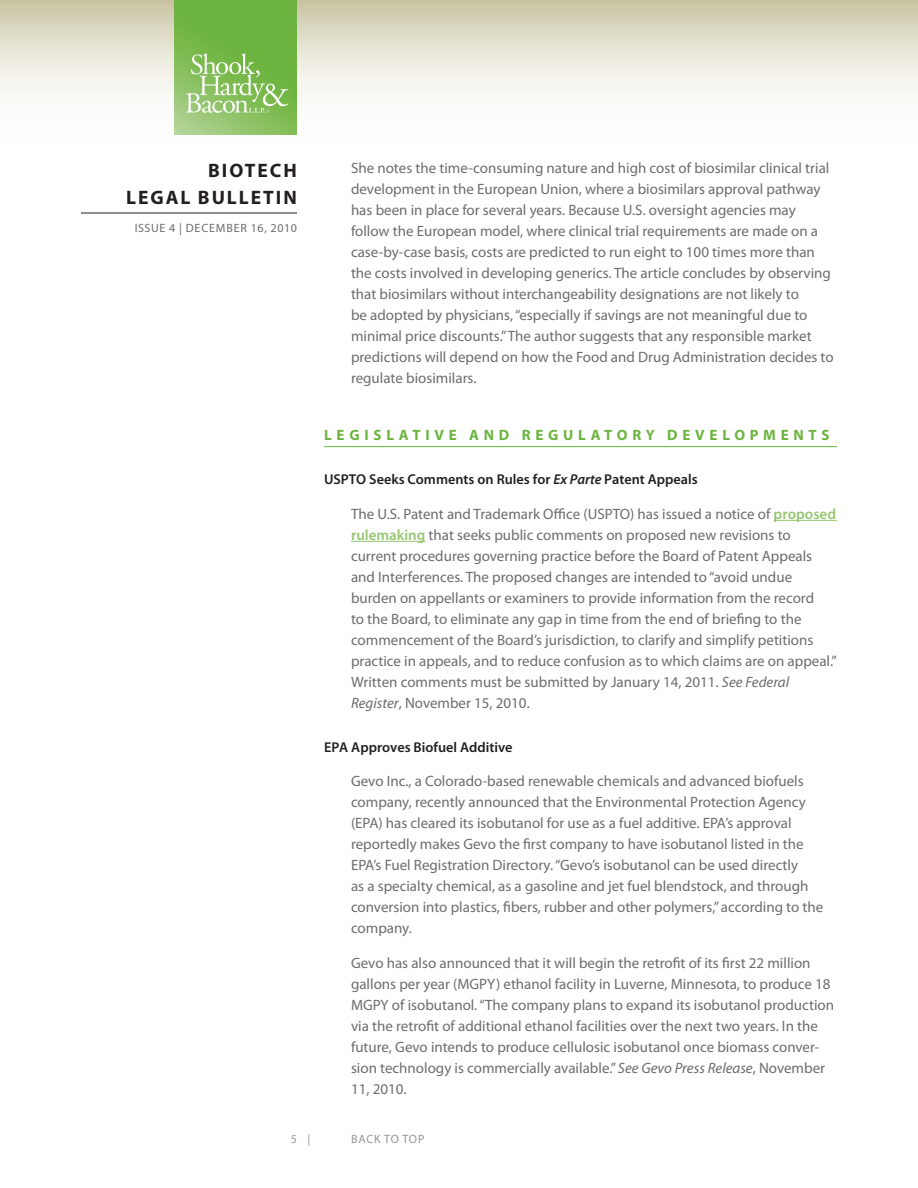
<style>
.page{position:relative;width:918px;height:1188px;background:#fff}
.page>*{position:absolute;margin:0;border:0;box-sizing:border-box;transform-origin:0 0}
.t1{font:700 19.5px/27px "Myriad Pro";letter-spacing:.1em;color:#231f20;text-align:right}
.Body{font:15px/21px "Myriad Pro";color:#6c6d70}
.Head{font:700 15px "Myriad Pro";letter-spacing:.32em;color:#6cb43f}
.Subhead{font:600 14.25px "Myriad Pro";color:#231f20}
.t2{font:12px "Myriad Pro";letter-spacing:.05em;color:#6c6d70}
.t3{font:12px "Myriad Pro";letter-spacing:.06em;color:#939598}
.s1{font-style:italic}
.s2{font-weight:600;color:#96c672}
</style>
<div class="page">
<svg style="left:0;top:0;width:918px;height:135px"></svg>
<hr style="left:81px;top:213px;width:216px;height:1px;background:#231f20">
<img style="left:175px;top:0;width:122px;height:135px">
<hr style="left:324px;top:446px;width:513px;height:1px;background:#6cb43f">
<hr style="left:774px;top:520px;width:63px;height:1px;background:#96c672">
<hr style="left:351px;top:541px;width:74px;height:1px;background:#96c672">
<h1 class="t1" style="left:126px;top:156px;width:172px">BIOTECH<br>LEGAL BULLETIN</h1>
<p class="t2" style="left:135px;top:221px;width:164px">ISSUE 4 | DECEMBER 16, 2010</p>
<p class="Body" style="left:351px;top:157px;width:484px">She notes the time-consuming nature and high cost of biosimilar clinical trial development in the European Union, where a biosimilars approval pathway has been in place for several years. Because U.S. oversight agencies may follow the European model, where clinical trial requirements are made on a case-by-case basis, costs are predicted to run eight to 100 times more than the costs involved in developing generics. The article concludes by observing that biosimilars without interchangeability designations are not likely to<br>be adopted by physicians, “especially if savings are not meaningful due to minimal price discounts.” The author suggests that any responsible market predictions will depend on how the Food and Drug Administration decides to regulate biosimilars.</p>
<p class="Head" style="left:324px;top:425px;width:507px">LEGISLATIVE AND REGULATORY DEVELOPMENTS</p>
<p class="Subhead" style="left:324px;top:470px;width:375px">USPTO Seeks Comments on Rules for <span class="s1">Ex Parte</span> Patent Appeals</p>
<p class="Body" style="left:351px;top:503px;width:487px">The U.S. Patent and Trademark Office (USPTO) has issued a notice of <span class="s2">proposed rulemaking</span> that seeks public comments on proposed new revisions to current procedures governing practice before the Board of Patent Appeals and Interferences. The proposed changes are intended to “avoid undue burden on appellants or examiners to provide information from the record<br>to the Board, to eliminate any gap in time from the end of briefing to the commencement of the Board’s jurisdiction, to clarify and simplify petitions practice in appeals, and to reduce confusion as to which claims are on appeal.” Written comments must be submitted by January 14, 2011. <span class="s1">See Federal Register</span>, November 15, 2010.</p>
<p class="Subhead" style="left:324px;top:738px;width:190px">EPA Approves Biofuel Additive</p>
<p class="Body" style="left:351px;top:771px;width:474px">Gevo Inc., a Colorado-based renewable chemicals and advanced biofuels company, recently announced that the Environmental Protection Agency (EPA) has cleared its isobutanol for use as a fuel additive. EPA’s approval reportedly makes Gevo the first company to have isobutanol listed in the EPA’s Fuel Registration Directory. “Gevo’s isobutanol can be used directly<br>as a specialty chemical, as a gasoline and jet fuel blendstock, and through conversion into plastics, fibers, rubber and other polymers,” according to the company.</p>
<p class="Body" style="left:351px;top:952px;width:485px">Gevo has also announced that it will begin the retrofit of its first 22 million gallons per year (MGPY) ethanol facility in Luverne, Minnesota, to produce 18<br>MGPY of isobutanol. “The company plans to expand its isobutanol production via the retrofit of additional ethanol facilities over the next two years. In the future, Gevo intends to produce cellulosic isobutanol once biomass conver&shy;sion technology is commercially available.” <span class="s1">See Gevo Press Release</span>, November 11, 2010.</p>
<p class="t3" style="left:291px;top:1132px;width:21px">5 |</p>
<p class="t3" style="left:351px;top:1132px;width:75px">BACK TO TOP</p>
</div>
